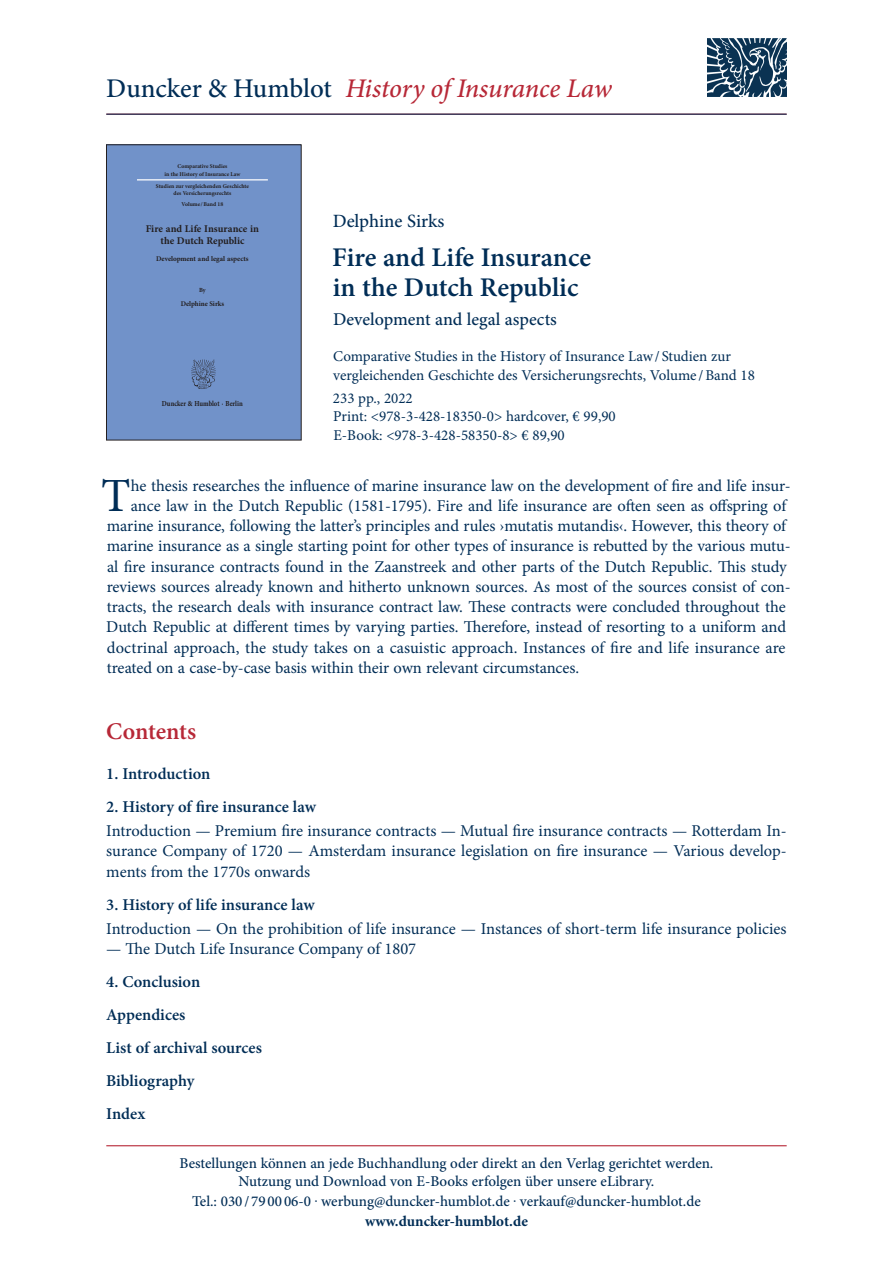
<style>
.page{position:relative;width:893px;height:1263px;background:#fff}
.page>*{position:absolute;margin:0;border:0;box-sizing:border-box;transform-origin:0 0}
.t1{font:47.7px "Minion Pro";color:#002d56}
.t2{font:600 27px/30px "Minion Pro";color:#002d56}
.t3{font:italic 500 27px "Minion Pro";letter-spacing:-.01em;color:#b72837}
.t4{font:600 24px "Minion Pro";letter-spacing:-.01em;color:#b72837}
.t5{font:500 18.75px "Minion Pro";letter-spacing:-.005em;color:#002d56}
.t6{font:500 18px "Minion Pro";color:#002d56}
.t7{font:16.5px/20.2px "Minion Pro";letter-spacing:-.005em;color:#002d56;text-align:justify}
.t8{font:600 16.5px/33px "Minion Pro";color:#002d56}
.t9{font:500 15px/18px "Minion Pro";color:#002d56;text-align:center}
.t10{font:15px/18.8px "Minion Pro";color:#002d56}
.t11{font:700 15px "Minion Pro";color:#002d56}
.t12{font:700 10.35px/12.3px "Minion Pro";letter-spacing:-.005em;color:#231f20;text-align:center}
.t13{font:700 7.65px "Minion Pro";letter-spacing:-.005em;color:#231f20;scale:.86 1}
.t14{font:700 7.2px "Minion Pro";color:#231f20}
.t15{font:700 6.3px "Minion Pro";color:#231f20}
.t16{font:700 5.85px/7.1px "Minion Pro";color:#231f20;text-align:center}
.s1{font-style:normal;color:#002d56}
</style>
<div class="page">
<hr style="left:106px;top:1145px;width:681px;height:1px;background:#b72837">
<div style="left:106px;top:145px;width:195px;height:295px;background:#7192c9"></div>
<hr style="left:137px;top:179px;width:131px;height:1px;background:#fff">
<img style="left:191px;top:359px;width:25px;height:30px">
<div style="left:106px;top:145px;width:195px;height:295px;border:1px solid #231f20"></div>
<img style="left:707px;top:38px;width:79px;height:59px">
<hr style="left:106px;top:114px;width:681px;height:1px;background:#002d56">
<h2 class="t3" style="left:106px;top:70px;width:507px"><span class="s1">Duncker &amp; Humblot</span> History of Insurance Law</h2>
<p class="t16" style="left:165px;top:163px;width:77px">Comparative Studies<br>in the History of Insurance Law</p>
<p class="t16" style="left:156px;top:182px;width:94px">Studien zur vergleichenden Geschichte des Versicherungsrechts</p>
<p class="t16" style="left:182px;top:201px;width:43px">Volume / Band 18</p>
<p class="t12" style="left:146px;top:222px;width:115px">Fire and Life Insurance in the Dutch Republic</p>
<p class="t14" style="left:156px;top:254px;width:94px">Development and legal aspects</p>
<p class="t15" style="left:199px;top:285px;width:8px">By</p>
<p class="t14" style="left:181px;top:298px;width:45px">Delphine Sirks</p>
<p class="t13" style="left:162px;top:398px;width:96px">Duncker &amp; Humblot · Berlin</p>
<p class="t5" style="left:333px;top:209px;width:113px">Delphine Sirks</p>
<h2 class="t2" style="left:332px;top:242px;width:260px">Fire and Life Insurance in the Dutch Republic</h2>
<p class="t6" style="left:333px;top:307px;width:225px">Development and legal aspects</p>
<p class="t10" style="left:333px;top:347px;width:423px">Comparative Studies in the History of Insurance Law/ Studien zur vergleichenden Geschichte des Versicherungsrechts, Volume /Band 18</p>
<p class="t10" style="left:333px;top:389px;width:284px">233 pp., 2022<br>Print: &lt;978-3-428-18350-0&gt; hardcover, € 99,90<br>E-Book: &lt;978-3-428-58350-8&gt; € 89,90</p>
<h1 class="t1" style="left:101px;top:464px;width:31px">T</h1>
<p class="t7" style="left:131px;top:475px;width:661px">he thesis researches the influence of marine insurance law on the development of fire and life insur-</p>
<p class="t7" style="left:131px;top:495px;width:657px">ance law in the Dutch Republic (1581-1795). Fire and life insurance are often seen as offspring of</p>
<p class="t7" style="left:107px;top:516px;width:681px">marine insurance, following the latter’s principles and rules ›mutatis mutandis‹. However, this theory of</p>
<p class="t7" style="left:107px;top:536px;width:685px">marine insurance as a single starting point for other types of insurance is rebutted by the various mutu-</p>
<p class="t7" style="left:107px;top:556px;width:681px">al fire insurance contracts found in the Zaanstreek and other parts of the Dutch Republic. This study</p>
<p class="t7" style="left:107px;top:576px;width:685px">reviews sources already known and hitherto unknown sources. As most of the sources consist of con-</p>
<p class="t7" style="left:107px;top:597px;width:680px">tracts, the research deals with insurance contract law. These contracts were concluded throughout the</p>
<p class="t7" style="left:106px;top:617px;width:681px">Dutch Republic at different times by varying parties. Therefore, instead of resorting to a uniform and</p>
<p class="t7" style="left:107px;top:637px;width:680px">doctrinal approach, the study takes on a casuistic approach. Instances of fire and life insurance are</p>
<p class="t7" style="left:107px;top:657px;width:474px">treated on a case-by-case basis within their own relevant circumstances.</p>
<h3 class="t4" style="left:106px;top:715px;width:91px">Contents</h3>
<p class="t8" style="left:106px;top:757px;width:106px">1. Introduction</p>
<p class="t8" style="left:106px;top:790px;width:211px">2. History of fire insurance law</p>
<p class="t7" style="left:106px;top:821px;width:682px">Introduction — Premium fire insurance contracts — Mutual fire insurance contracts — Rotterdam In&shy;surance Company of 1720 — Amsterdam insurance legislation on fire insurance — Various develop&shy;ments from the 1770s onwards</p>
<p class="t8" style="left:106px;top:888px;width:210px">3. History of life insurance law</p>
<p class="t7" style="left:106px;top:919px;width:682px">Introduction — On the prohibition of life insurance — Instances of short-term life insurance policies</p>
<p class="t7" style="left:106px;top:939px;width:311px">— The Dutch Life Insurance Company of 1807</p>
<p class="t8" style="left:106px;top:965px;width:157px">4. Conclusion<br>Appendices<br>List of archival sources<br>Bibliography<br>Index</p>
<p class="t9" style="left:179px;top:1154px;width:535px">Bestellungen können an jede Buchhandlung oder direkt an den Verlag gerichtet werden.<br>Nutzung und Download von E-Books erfolgen über unsere eLibrary.</p>
<p class="t9" style="left:192px;top:1192px;width:510px">Tel.: 030 / 79 00 06-0 . werbung@duncker-humblot.de . verkauf@duncker-humblot.de</p>
<p class="t11" style="left:365px;top:1210px;width:164px">www.duncker-humblot.de</p>
</div>
